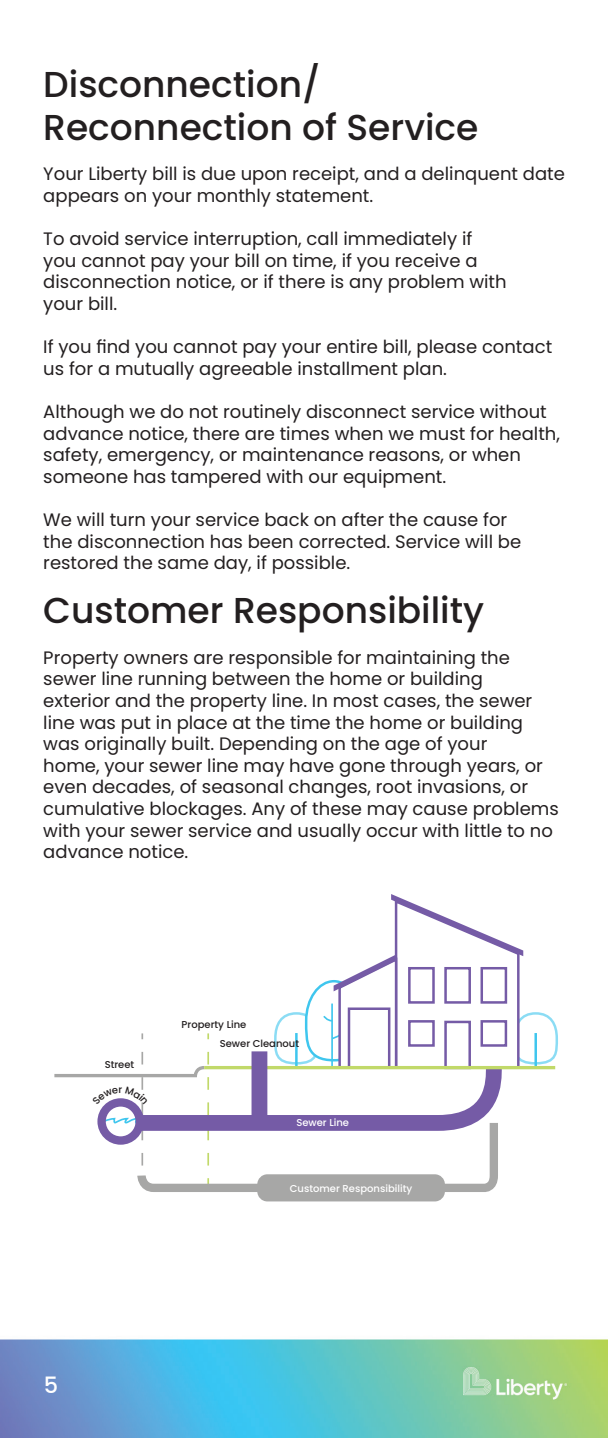
<style>
.page{position:relative;width:608px;height:1438px;background:#fff}
.page>*{position:absolute;margin:0;border:0;box-sizing:border-box;transform-origin:0 0}
.t1{font:500 36px/43.2px "Poppins";color:#231f20}
.t2{font:500 22.5px "Poppins";color:#fff}
.t3{font:18px/21.6px "Poppins";color:#231f20}
.t4{font:500 9.9px "Poppins";color:#231f20}
.t5{font:500 9.9px "Poppins";color:#fff}
</style>
<div class="page">
<img style="left:0;top:1196px;width:608px;height:242px">
<div style="left:257px;top:1174px;width:188px;height:27px;background:#a7a7a6;border-radius:10px"></div>
<svg style="left:54px;top:894px;width:504px;height:302px"></svg>
<p class="t1" style="left:43px;top:63px;width:436px">Disconnection/<br>Reconnection of Service</p>
<p class="t3" style="left:43px;top:163px;width:523px">Your Liberty bill is due upon receipt, and a delinquent date appears on your monthly statement.</p>
<p class="t3" style="left:43px;top:228px;width:464px">To avoid service interruption, call immediately if you cannot pay your bill on time, if you receive a disconnection notice, or if there is any problem with</p>
<p class="t3" style="left:43px;top:293px;width:75px">your bill.</p>
<p class="t3" style="left:43px;top:336px;width:510px">If you find you cannot pay your entire bill, please contact us for a mutually agreeable installment plan.</p>
<p class="t3" style="left:43px;top:401px;width:518px">Although we do not routinely disconnect service without advance notice, there are times when we must for health, safety, emergency, or maintenance reasons, or when someone has tampered with our equipment.</p>
<p class="t3" style="left:43px;top:509px;width:479px">We will turn your service back on after the cause for the disconnection has been corrected. Service will be restored the same day, if possible.</p>
<p class="t1" style="left:43px;top:589px;width:442px">Customer Responsibility</p>
<p class="t3" style="left:43px;top:647px;width:517px">Property owners are responsible for maintaining the sewer line running between the home or building<br>exterior and the property line. In most cases, the sewer line was put in place at the time the home or building was originally built. Depending on the age of your<br>home, your sewer line may have gone through years, or even decades, of seasonal changes, root invasions, or cumulative blockages. Any of these may cause problems with your sewer service and usually occur with little to no advance notice.</p>
<p class="t4" style="left:181px;top:1019px;width:66px">Property Line</p>
<p class="t4" style="left:105px;top:1059px;width:31px">Street</p>
<p class="t2" style="left:44px;top:1372px;width:16px">5</p>
<p class="t4" style="left:220px;top:1038px;width:81px">Sewer Cleanout</p>
<p class="t5" style="left:296px;top:1116px;width:54px">Sewer Line</p>
<p class="t5" style="left:290px;top:1182px;width:124px">Customer Responsibility</p>
</div>
